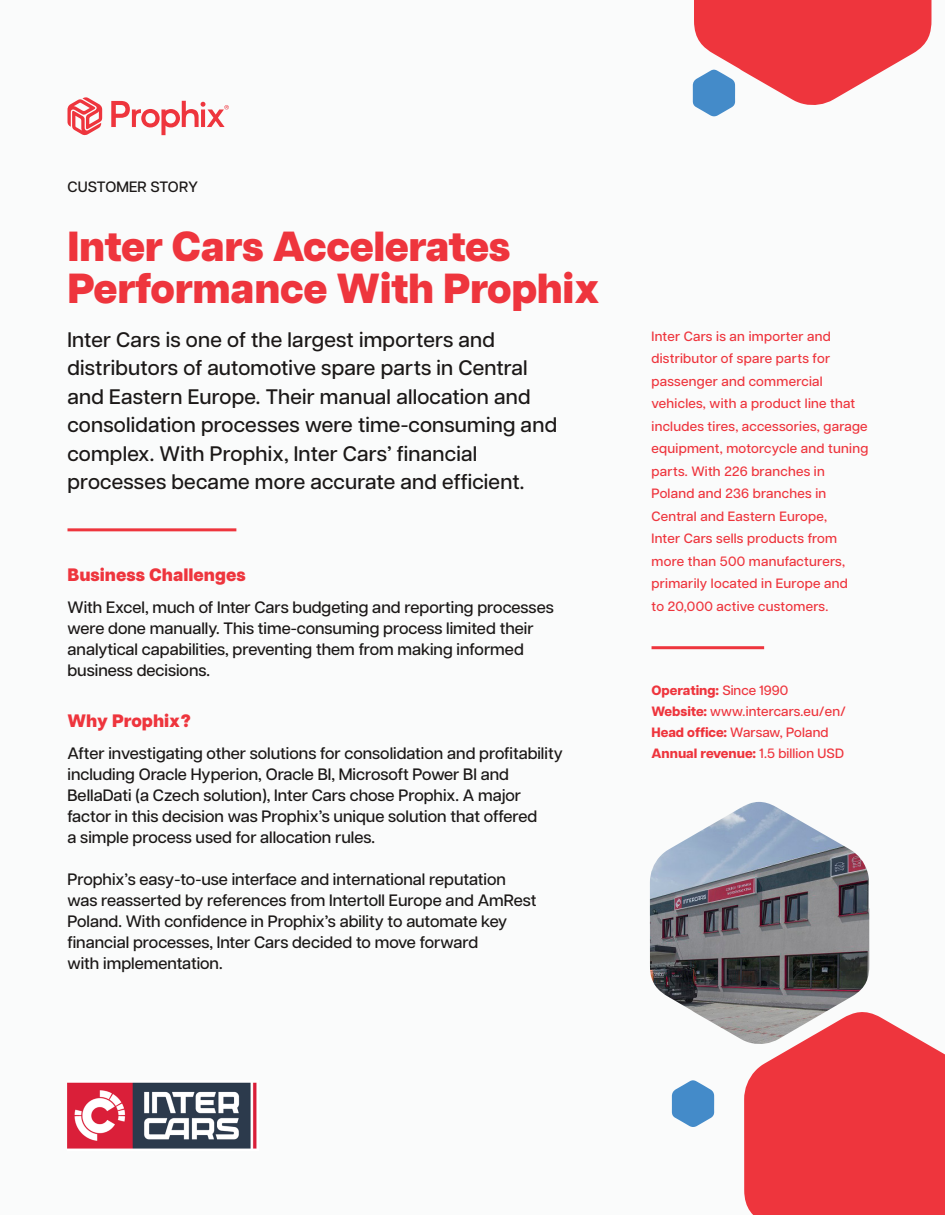
<style>
.page{position:relative;width:945px;height:1215px;background:#fafbfb}
.page>*{position:absolute;margin:0;border:0;box-sizing:border-box;transform-origin:0 0}
.t1{font:800 42px "Articulat CF";letter-spacing:-.01em;color:#ee353d}
.t2{font:500 21px/28.5px "Articulat CF";letter-spacing:.01em;color:#1b1817}
.t3{font:800 18px "Articulat CF";color:#ee353d}
.t4{font:500 16.5px/21px "Articulat CF";color:#1b1817}
.t5{font:500 15px "Articulat CF";letter-spacing:.01em;color:#1b1817}
.t6{font:500 13.5px/22.5px "Articulat CF";letter-spacing:.02em;color:#ee353d}
.t7{font:800 13.5px "Articulat CF";color:#ee353d}
.s1{font-weight:500}
.s2{font-weight:800}
</style>
<div class="page">
<img style="left:650px;top:802px;width:219px;height:239px">
<svg style="left:672px;top:1080px;width:42px;height:47px"></svg>
<svg style="left:744px;top:1008px;width:201px;height:207px;background:#eb4d53"></svg>
<svg style="left:111px;top:101px;width:118px;height:34px"></svg>
<svg style="left:68px;top:97px;width:34px;height:38px"></svg>
<hr style="left:68px;top:528px;width:168px;height:3px;background:#ee353d">
<hr style="left:652px;top:646px;width:112px;height:3px;background:#ee353d">
<img style="left:68px;top:1082px;width:189px;height:67px">
<svg style="left:693px;top:0;width:238px;height:117px"></svg>
<p class="t5" style="left:68px;top:176px;width:132px">CUSTOMER STORY</p>
<p class="t1" style="left:68px;top:222px;width:444px">Inter Cars Accelerates</p>
<p class="t1" style="left:68px;top:264px;width:534px">Performance With Prophix</p>
<p class="t2" style="left:68px;top:324px;width:491px">Inter Cars is one of the largest importers and distributors of automotive spare parts in Central and Eastern Europe. Their manual allocation and consolidation processes were time-consuming and complex. With Prophix, Inter Cars’ financial processes became more accurate and efficient.</p>
<p class="t3" style="left:68px;top:564px;width:180px">Business Challenges</p>
<p class="t4" style="left:68px;top:596px;width:488px">With Excel, much of Inter Cars budgeting and reporting processes were done manually. This time-consuming process limited their analytical capabilities, preventing them from making informed business decisions.</p>
<p class="t3" style="left:68px;top:710px;width:125px">Why Prophix?</p>
<p class="t4" style="left:68px;top:742px;width:497px">After investigating other solutions for consolidation and profitability</p>
<p class="t4" style="left:68px;top:763px;width:443px">including Oracle Hyperion, Oracle BI, Microsoft Power BI and</p>
<p class="t4" style="left:68px;top:784px;width:471px">BellaDati (a Czech solution), Inter Cars chose Prophix. A major factor in this decision was Prophix’s unique solution that offered a simple process used for allocation rules.</p>
<p class="t4" style="left:68px;top:868px;width:471px">Prophix’s easy-to-use interface and international reputation was reasserted by references from Intertoll Europe and AmRest Poland. With confidence in Prophix’s ability to automate key financial processes, Inter Cars decided to move forward<br>with implementation.</p>
<p class="t6" style="left:652px;top:324px;width:218px">Inter Cars is an importer and distributor of spare parts for passenger and commercial vehicles, with a product line that includes tires, accessories, garage equipment, motorcycle and tuning parts. With 226 branches in<br>Poland and 236 branches in<br>Central and Eastern Europe,<br>Inter Cars sells products from more than 500 manufacturers, primarily located in Europe and<br>to 20,000 active customers.</p>
<p class="t7" style="left:652px;top:683px;width:138px">Operating: <span class="s1">Since 1990</span></p>
<p class="t6" style="left:652px;top:700px;width:196px"><span class="s2">Website:</span> www.intercars.eu/en/</p>
<p class="t6" style="left:652px;top:721px;width:194px;line-height:21px"><span class="s2">Head office:</span> Warsaw, Poland<br><span class="s2">Annual revenue:</span> 1.5 billion USD</p>
</div>
